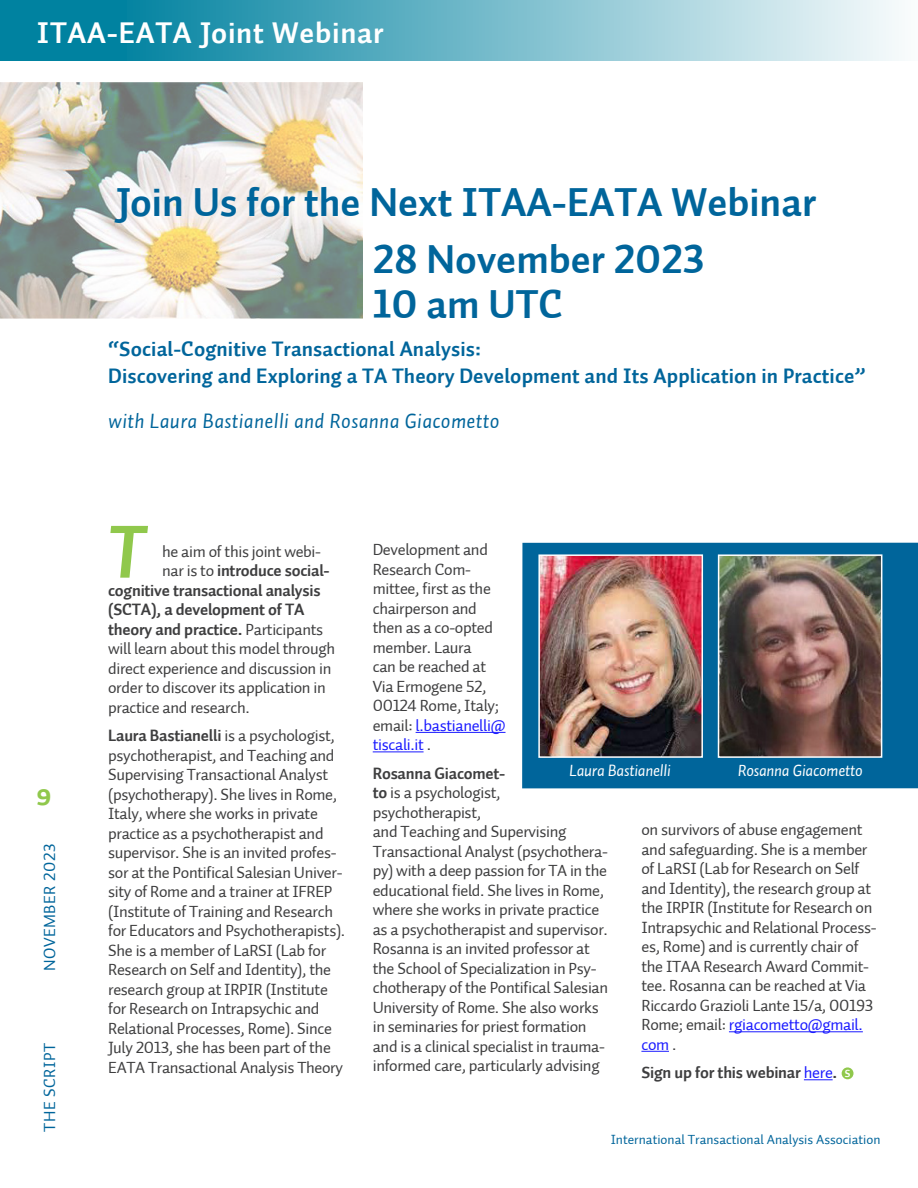
<style>
.page{position:relative;width:918px;height:1188px;background:#fff}
.page>*{position:absolute;margin:0;border:0;box-sizing:border-box;transform-origin:0 0}
.Initial_Cap{font:75px "Auto 1 Bold Italic LF";color:#90c84c}
.HD_1{font:40.5px "Auto 2 Bold LF";color:#00659b}
.Section_bar_HD{font:30px "Auto 2 Bold LF";letter-spacing:.025em;color:#fff}
.t1{font:30px "Auto 3 Bold Sm Cp";color:#90c84c}
.HD_4{font:21px/27px "Auto 2 Bold LF";letter-spacing:.005em;color:#00659b}
.byline{font:21px "Auto 1 Italic LF";letter-spacing:.015em;color:#00659b}
.basic_body_text{font:16.5px/19.5px "Auto 2 Regular LF";letter-spacing:-.02em;color:#3e3e3f}
.basic_body_text-2{font:16.5px "Auto 2 Bold LF";letter-spacing:-.015em;color:#3e3e3f}
.t2{font:16.5px "Auto 1 Italic LF";letter-spacing:-.015em;color:#fff}
.footer_SCRIPT{font:16.5px "Auto 1 Regular LF";letter-spacing:.03em;color:#00659b}
.t3{font:13.5px "Auto 2 Regular LF";color:#00659b}
.s1{font-family:"Auto 2 Regular LF"}
.s2{font-family:"Auto 2 Bold LF"}
.s3{color:#1a1aff}
.s4{font-family:"Auto 2 Regular LF";color:#1a1aff}
</style>
<div class="page">
<div style="left:110px;top:0;width:808px;height:60px;background:linear-gradient(to right,#00819f,#fafcfd)"></div>
<div style="left:0;top:0;width:127px;height:60px;background:#0082a0"></div>
<hr style="left:416px;top:732px;width:90px;height:1px;background:#1a1aff">
<hr style="left:373px;top:752px;width:51px;height:1px;background:#1a1aff">
<hr style="left:729px;top:1032px;width:134px;height:1px;background:#1a1aff">
<svg style="left:641px;top:1051px;width:28px;height:1px"></svg>
<svg style="left:804px;top:1080px;width:29px;height:1px"></svg>
<img style="left:0;top:82px;width:363px;height:237px">
<div style="left:522px;top:543px;width:396px;height:245px;background:#00659b"></div>
<img style="left:721px;top:557px;width:158px;height:198px">
<div style="left:718px;top:554px;width:164px;height:204px;border:2px solid #fff"></div>
<img style="left:541px;top:557px;width:159px;height:198px">
<div style="left:538px;top:554px;width:165px;height:204px;border:2px solid #fff"></div>
<svg style="left:842px;top:1067px;width:12px;height:12px"></svg>
<svg style="left:845px;top:1069px;width:5px;height:8px"></svg>
<p class="Section_bar_HD" style="left:37px;top:13px;width:349px">ITAA-EATA Joint Webinar</p>
<p class="HD_1" style="left:116px;top:176px;width:702px">Join Us for the Next ITAA-EATA Webinar</p>
<p class="HD_1" style="left:373px;top:233px;width:333px">28 November 2023</p>
<p class="HD_1" style="left:373px;top:278px;width:192px">10 am UTC</p>
<h3 class="t1" style="left:36px;top:777px;width:17px">9</h3>
<p class="footer_SCRIPT" style="left:39px;top:971px;width:129px;rotate:-90deg">NOVEMBER 2023</p>
<p class="footer_SCRIPT" style="left:39px;top:1132px;width:91px;rotate:-90deg">THE SCRIPT</p>
<p class="HD_4" style="left:108px;top:336px;width:759px">“Social-Cognitive Transactional Analysis:<br>Discovering and Exploring a TA Theory Development and Its Application in Practice”</p>
<p class="byline" style="left:108px;top:408px;width:393px">with Laura Bastianelli and Rosanna Giacometto</p>
<p class="Initial_Cap" style="left:108px;top:503px;width:38px">T</p>
<p class="basic_body_text" style="left:162px;top:542px;width:160px">he aim of this joint webi-</p>
<p class="basic_body_text-2" style="left:162px;top:560px;width:169px"><span class="s1">nar is to</span> introduce social-</p>
<p class="basic_body_text-2" style="left:108px;top:579px;width:214px">cognitive transactional analysis</p>
<p class="basic_body_text-2" style="left:108px;top:599px;width:198px">(SCTA), a development of TA</p>
<p class="basic_body_text-2" style="left:108px;top:618px;width:217px">theory and practice. <span class="s1">Participants</span></p>
<p class="basic_body_text" style="left:108px;top:639px;width:229px">will learn about this model through</p>
<p class="basic_body_text" style="left:108px;top:659px;width:225px">direct experience and discussion in</p>
<p class="basic_body_text" style="left:108px;top:678px;width:219px">order to discover its application in</p>
<p class="basic_body_text" style="left:108px;top:698px;width:143px">practice and research.</p>
<p class="basic_body_text" style="left:108px;top:726px;width:239px"><span class="s2">Laura Bastianelli</span> is a psychologist, psychotherapist, and Teaching and Supervising Transactional Analyst (psychotherapy). She lives in Rome, Italy, where she works in private practice as a psychotherapist and supervisor. She is an invited profes&shy;sor at the Pontifical Salesian Univer&shy;sity of Rome and a trainer at IFREP (Institute of Training and Research for Educators and Psychotherapists).<br>She is a member of LaRSI (Lab for Research on Self and Identity), the research group at IRPIR (Institute for Research on Intrapsychic and Relational Processes, Rome). Since July 2013, she has been part of the EATA Transactional Analysis Theory</p>
<p class="basic_body_text" style="left:373px;top:540px;width:134px">Development and<br>Research Com&shy;mittee, first as the chairperson and then as a co-opted member. Laura<br>can be reached at<br>Via Ermogene 52,<br>00124 Rome, Italy; email: <span class="s3">l.bastianelli@ tiscali.it</span> .</p>
<p class="basic_body_text" style="left:373px;top:764px;width:237px"><span class="s2">Rosanna Giacomet-<br>to</span> is a psychologist, psychotherapist,<br>and Teaching and Supervising Transactional Analyst (psychothera&shy;py) with a deep passion for TA in the educational field. She lives in Rome, where she works in private practice as a psychotherapist and supervisor.<br>Rosanna is an invited professor at the School of Specialization in Psy&shy;chotherapy of the Pontifical Salesian University of Rome. She also works in seminaries for priest formation and is a clinical specialist in trauma&shy;informed care, particularly advising</p>
<p class="t2" style="left:569px;top:760px;width:103px">Laura Bastianelli</p>
<p class="t2" style="left:738px;top:760px;width:127px">Rosanna Giacometto</p>
<p class="basic_body_text" style="left:641px;top:820px;width:237px">on survivors of abuse engagement and safeguarding. She is a member of LaRSI (Lab for Research on Self and Identity), the research group at the IRPIR (Institute for Research on<br>Intrapsychic and Relational Process&shy;es, Rome) and is currently chair of the ITAA Research Award Commit&shy;tee. Rosanna can be reached at Via<br>Riccardo Grazioli Lante 15/a, 00193<br>Rome; email: <span class="s3">rgiacometto@gmail. com</span> .</p>
<p class="basic_body_text-2" style="left:641px;top:1062px;width:197px">Sign up for this webinar <span class="s4">here</span>.</p>
<p class="t3" style="left:611px;top:1131px;width:271px">International Transactional Analysis Association</p>
</div>
